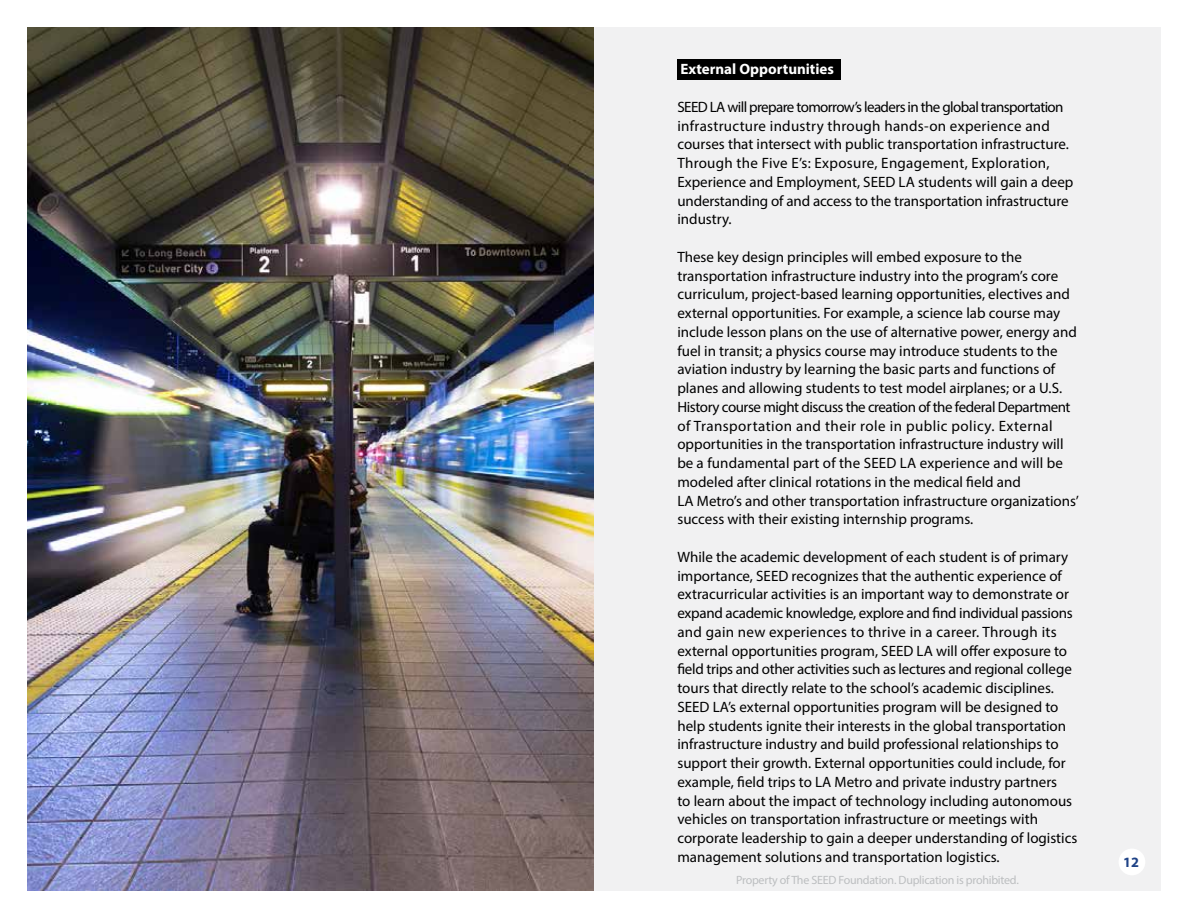
<style>
.page{position:relative;width:1188px;height:918px;background:#fff}
.page>*{position:absolute;margin:0;border:0;box-sizing:border-box;transform-origin:0 0}
.t1{font:15px/18.8px "Myriad Pro";color:#000}
.t2{font:700 15px "Myriad Pro";color:#fff}
.t3{font:700 14.25px "Myriad Pro";color:#1e4286}
.t4{font:12px "Myriad Pro";letter-spacing:-.02em;color:#bcbec0}
</style>
<div class="page">
<div style="left:594px;top:27px;width:567px;height:864px;background:#f1f1f2"></div>
<img style="left:27px;top:27px;width:567px;height:864px">
<div style="left:677px;top:59px;width:164px;height:21px;background:#000"></div>
<div style="left:1119px;top:849px;width:26px;height:26px;background:#fff;border-radius:50%"></div>
<p class="t2" style="left:680px;top:59px;width:155px">External Opportunities</p>
<p class="t1" style="left:677px;top:97px;width:397px">SEED LA will prepare tomorrow’s leaders in the global transportation infrastructure industry through hands-on experience and courses that intersect with public transportation infrastructure.<br>Through the Five E’s: Exposure, Engagement, Exploration, Experience and Employment, SEED LA students will gain a deep understanding of and access to the transportation infrastructure industry.</p>
<p class="t1" style="left:677px;top:247px;width:403px">These key design principles will embed exposure to the transportation infrastructure industry into the program’s core curriculum, project-based learning opportunities, electives and external opportunities. For example, a science lab course may include lesson plans on the use of alternative power, energy and fuel in transit; a physics course may introduce students to the aviation industry by learning the basic parts and functions of planes and allowing students to test model airplanes; or a U.S.<br>History course might discuss the creation of the federal Department of Transportation and their role in public policy. External opportunities in the transportation infrastructure industry will be a fundamental part of the SEED LA experience and will be modeled after clinical rotations in the medical field and<br>LA Metro’s and other transportation infrastructure organizations’ success with their existing internship programs.</p>
<p class="t1" style="left:677px;top:547px;width:402px">While the academic development of each student is of primary importance, SEED recognizes that the authentic experience of extracurricular activities is an important way to demonstrate or expand academic knowledge, explore and find individual passions and gain new experiences to thrive in a career. Through its external opportunities program, SEED LA will offer exposure to field trips and other activities such as lectures and regional college tours that directly relate to the school’s academic disciplines.<br>SEED LA’s external opportunities program will be designed to help students ignite their interests in the global transportation infrastructure industry and build professional relationships to support their growth. External opportunities could include, for example, field trips to LA Metro and private industry partners<br>to learn about the impact of technology including autonomous vehicles on transportation infrastructure or meetings with corporate leadership to gain a deeper understanding of logistics management solutions and transportation logistics.</p>
<p class="t4" style="left:736px;top:872px;width:284px">Property of The SEED Foundation. Duplication is prohibited.</p>
<p class="t3" style="left:1123px;top:853px;width:17px">12</p>
</div>
